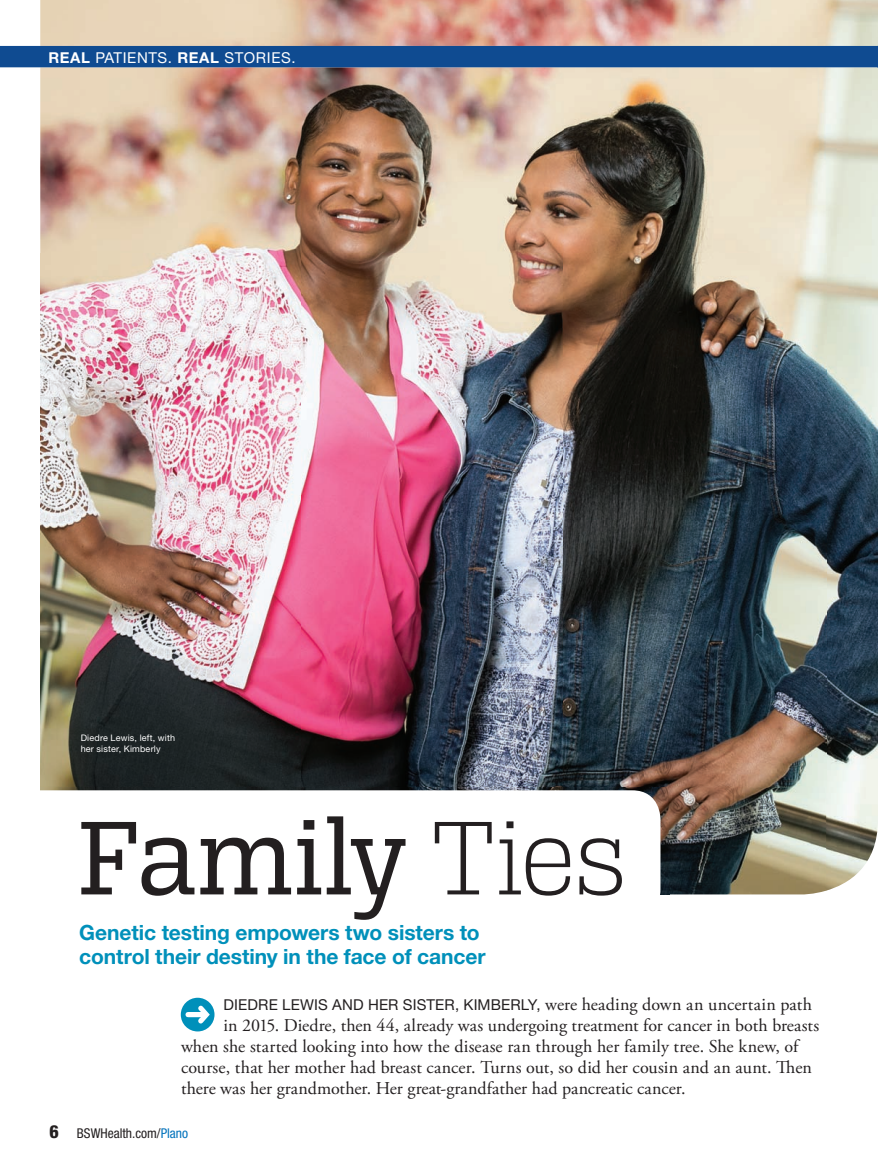
<style>
.page{position:relative;width:878px;height:1162px;background:#fff}
.page>*{position:absolute;margin:0;border:0;box-sizing:border-box;transform-origin:0 0}
.t1{font:111.3px "Alianza Slab 400";letter-spacing:.005em;color:#231f20}
.t2{font:700 21px/24px "Helvetica Neue LT Std";letter-spacing:-.005em;color:#0090ba}
.t3{font:18px/21px "Adobe Garamond Pro";color:#231f20}
.t4{font:15px "Helvetica Neue LT Std";letter-spacing:.01em;color:#231f20}
.t5{font:15px "Helvetica Neue LT Std";letter-spacing:.04em;color:#fff}
.t6{font:condensed 13.5px "Helvetica Neue LT Std";color:#231f20}
.t7{font:9px/10.5px "Helvetica Neue LT Std";letter-spacing:.02em;color:#fff}
.s1{font-weight:700}
.s2{font-family:"Alianza Slab 200"}
.s3{font-family:"Adobe Garamond Pro";font-size:18px}
.s4{font-weight:800;font-size:18px}
.s5{color:#0072bc}
</style>
<div class="page">
<img style="left:40px;top:0;width:786px;height:894px">
<img style="left:825px;top:0;width:53px;height:890px">
<div style="left:181px;top:997px;width:33px;height:34px;background:#0090ba;border-radius:50%"></div>
<svg style="left:185px;top:1005px;width:25px;height:18px"></svg>
<svg style="left:40px;top:790px;width:620px;height:104px"></svg>
<div style="left:0;top:46px;width:878px;height:21px;background:#0f4b91"></div>
<p class="t5" style="left:48px;top:48px;width:249px"><span class="s1">REAL</span> PATIENTS. <span class="s1">REAL</span> STORIES.</p>
<p class="t7" style="left:81px;top:732px;width:96px">Diedre Lewis, left, with her sister, Kimberly</p>
<p class="t1" style="left:78px;top:795px;width:550px">Family <span class="s2">Ties</span></p>
<p class="t2" style="left:79px;top:919px;width:408px">Genetic testing empowers two sisters to control their destiny in the face of cancer</p>
<p class="t4" style="left:223px;top:995px;width:590px">DIEDRE LEWIS AND HER SISTER, KIMBERLY, <span class="s3">were heading down an uncertain path</span></p>
<p class="t3" style="left:181px;top:1015px;width:639px;text-indent:42px">in 2015. Diedre, then 44, already was undergoing treatment for cancer in both breasts when she started looking into how the disease ran through her family tree. She knew, of course, that her mother had breast cancer. Turns out, so did her cousin and an aunt.</p>
<p class="t3" style="left:795px;top:1057px;width:18px">en</p>
<p class="t3" style="left:181px;top:1078px;width:506px">there was her grandmother. Her great-grandfather had pancreatic cancer.</p>
<p class="t6" style="left:50px;top:1124px;width:140px"><span class="s4">6</span> BSWHealth.com/<span class="s5">Plano</span></p>
</div>
